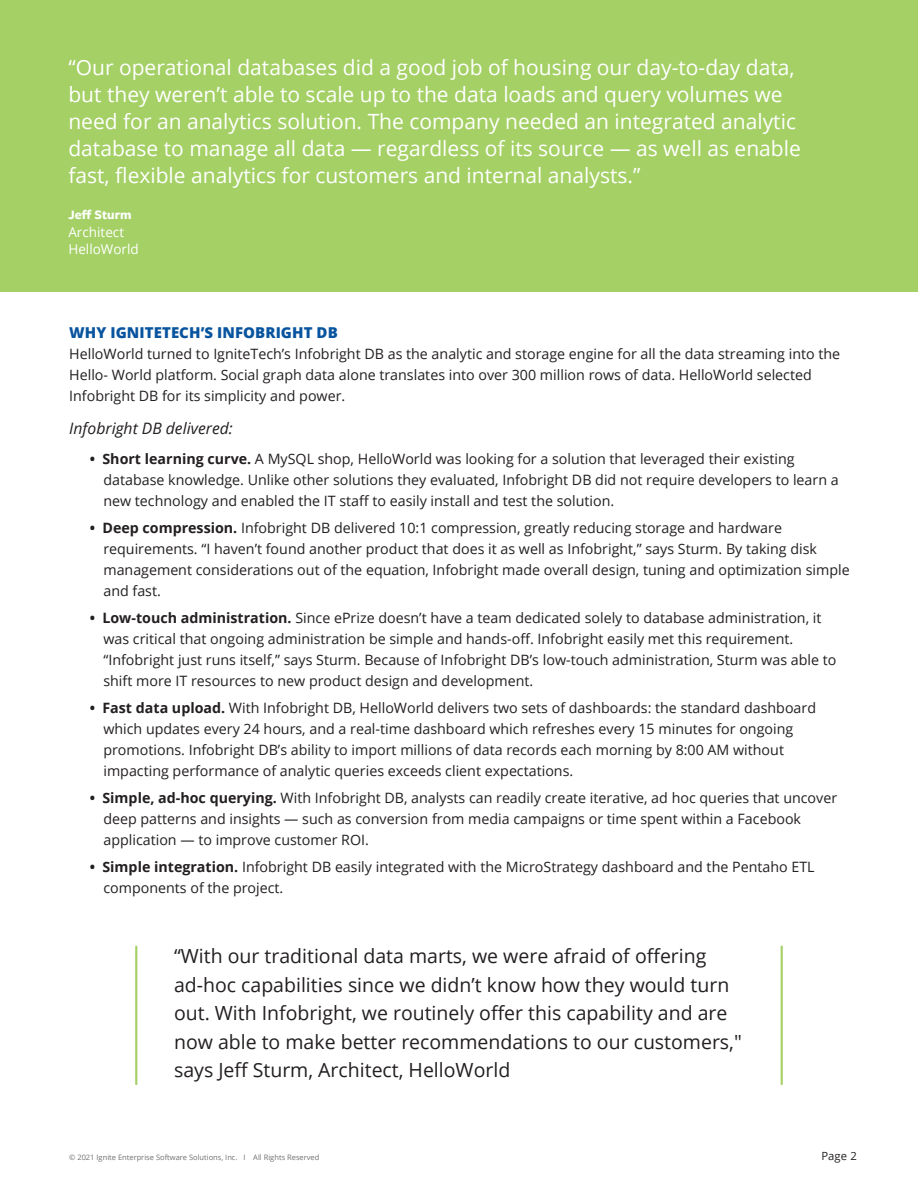
<style>
.page{position:relative;width:918px;height:1188px;background:#fff}
.page>*{position:absolute;margin:0;border:0;box-sizing:border-box;transform-origin:0 0}
.t1{font:21px/27px "Open Sans";color:#fff}
.t2{font:19.5px/28.5px "Open Sans";color:#231f20}
.t3{font:italic 15.75px "Open Sans";color:#231f20}
.t4{font:800 15px "Open Sans";letter-spacing:.005em;color:#08549f}
.t5{font:14.25px/21px "Open Sans";color:#231f20}
.t6{font:13.5px/17.7px "Open Sans";color:#fff}
.t7{font:700 13.5px "Freight Sans Pro";color:#fff}
.t8{font:11.25px "Open Sans";color:#231f20}
.t9{font:7.5px "Open Sans";color:#717173}
.s1{font-weight:700}
</style>
<div class="page">
<div style="left:0;top:0;width:918px;height:291px;background:#a4d065"></div>
<hr style="left:135px;top:946px;width:2px;height:139px;background:#a4d065">
<hr style="left:781px;top:946px;width:2px;height:139px;background:#a4d065">
<p class="t1" style="left:68px;top:54px;width:734px">“Our operational databases did a good job of housing our day-to-day data, but they weren’t able to scale up to the data loads and query volumes we need for an analytics solution. The company needed an integrated analytic database to manage all data — regardless of its source — as well as enable fast, flexible analytics for customers and internal analysts.”</p>
<p class="t7" style="left:68px;top:205px;width:65px">Jeff Sturm</p>
<p class="t6" style="left:68px;top:223px;width:72px">Architect<br>HelloWorld</p>
<p class="t4" style="left:69px;top:321px;width:270px">WHY IGNITETECH’S INFOBRIGHT DB</p>
<p class="t5" style="left:69px;top:343px;width:773px">HelloWorld turned to IgniteTech’s Infobright DB as the analytic and storage engine for all the data streaming into the<br>Hello- World platform. Social graph data alone translates into over 300 million rows of data. HelloWorld selected<br>Infobright DB for its simplicity and power.</p>
<p class="t3" style="left:69px;top:417px;width:165px">Infobright DB delivered:</p>
<p class="t5" style="left:103px;top:448px;width:737px;text-indent:-14px"><span class="s1">• Short learning curve.</span> A MySQL shop, HelloWorld was looking for a solution that leveraged their existing database knowledge. Unlike other solutions they evaluated, Infobright DB did not require developers to learn a new technology and enabled the IT staff to easily install and test the solution.</p>
<p class="t5" style="left:103px;top:517px;width:748px;text-indent:-14px"><span class="s1">• Deep compression.</span> Infobright DB delivered 10:1 compression, greatly reducing storage and hardware requirements. “I haven’t found another product that does it as well as Infobright,” says Sturm. By taking disk management considerations out of the equation, Infobright made overall design, tuning and optimization simple and fast.</p>
<p class="t5" style="left:103px;top:607px;width:735px;text-indent:-14px"><span class="s1">• Low-touch administration.</span> Since ePrize doesn’t have a team dedicated solely to database administration, it was critical that ongoing administration be simple and hands-off. Infobright easily met this requirement. “Infobright just runs itself,” says Sturm. Because of Infobright DB’s low-touch administration, Sturm was able to shift more IT resources to new product design and development.</p>
<p class="t5" style="left:103px;top:697px;width:714px;text-indent:-14px"><span class="s1">• Fast data upload.</span> With Infobright DB, HelloWorld delivers two sets of dashboards: the standard dashboard which updates every 24 hours, and a real-time dashboard which refreshes every 15 minutes for ongoing promotions. Infobright DB’s ability to import millions of data records each morning by 8:00 AM without impacting performance of analytic queries exceeds client expectations.</p>
<p class="t5" style="left:103px;top:787px;width:735px;text-indent:-14px"><span class="s1">• Simple, ad-hoc querying.</span> With Infobright DB, analysts can readily create iterative, ad hoc queries that uncover deep patterns and insights — such as conversion from media campaigns or time spent within a Facebook application — to improve customer ROI.</p>
<p class="t5" style="left:103px;top:856px;width:713px;text-indent:-14px"><span class="s1">• Simple integration.</span> Infobright DB easily integrated with the MicroStrategy dashboard and the Pentaho ETL components of the project.</p>
<p class="t2" style="left:174px;top:942px;width:569px">“With our traditional data marts, we were afraid of offering ad-hoc capabilities since we didn’t know how they would turn out. With Infobright, we routinely offer this capability and are now able to make better recommendations to our customers," says Jeff Sturm, Architect, HelloWorld</p>
<p class="t9" style="left:69px;top:1152px;width:252px">© 2021 Ignite Enterprise Software Solutions, Inc. I All Rights Reserved</p>
<p class="t8" style="left:821px;top:1148px;width:37px">Page 2</p>
</div>
